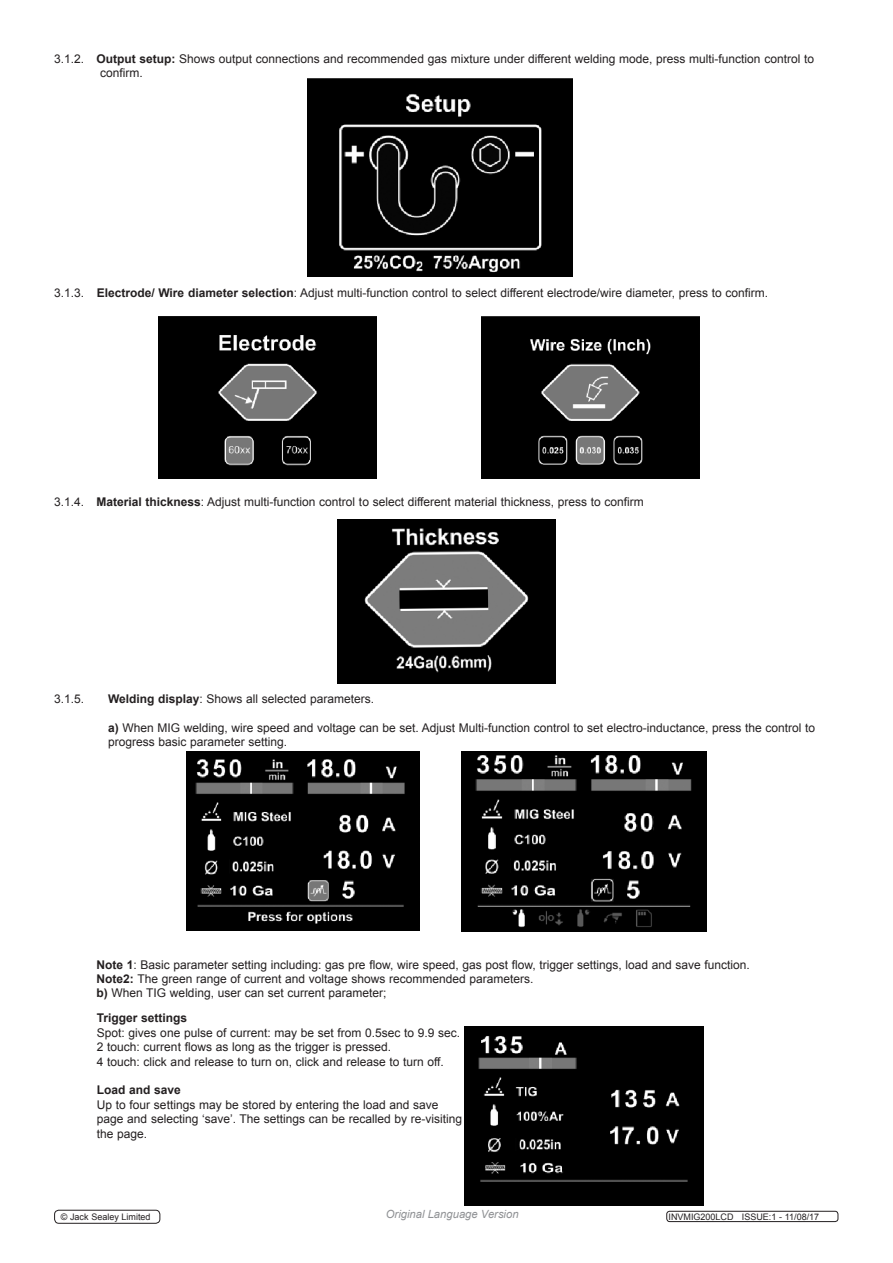
<style>
.page{position:relative;width:893px;height:1263px;background:#fff}
.page>*{position:absolute;margin:0;border:0;box-sizing:border-box;transform-origin:0 0}
.t1{font:12px/14.4px "Arial";color:#231f20}
.t2{font:700 12px "Arial";color:#231f20}
.t3{font:italic 11.25px "Arial";color:#8f9194}
.t4{font:9px "Arial";color:#231f20}
.s1{font-weight:700}
</style>
<div class="page">
<img style="left:307px;top:79px;width:265px;height:197px">
<img style="left:159px;top:316px;width:217px;height:163px">
<img style="left:481px;top:316px;width:218px;height:163px">
<img style="left:338px;top:520px;width:217px;height:163px">
<img style="left:462px;top:752px;width:245px;height:179px">
<img style="left:186px;top:752px;width:233px;height:178px">
<img style="left:465px;top:1026px;width:239px;height:180px">
<div style="left:666px;top:1211px;width:172px;height:11px;border:1px solid #231f20;border-radius:3px"></div>
<div style="left:54px;top:1210px;width:106px;height:14px;border:1px solid #231f20;border-radius:4px"></div>
<p class="t1" style="left:54px;top:51px;width:761px">3.1.2. <span class="s1">Output setup:</span> Shows output connections and recommended gas mixture under different welding mode, press multi-function control to</p>
<p class="t1" style="left:100px;top:66px;width:44px">confirm.</p>
<p class="t1" style="left:54px;top:286px;width:715px">3.1.3. <span class="s1">Electrode/ Wire diameter selection</span>: Adjust multi-function control to select different electrode/wire diameter, press to confirm.</p>
<p class="t1" style="left:54px;top:494px;width:591px">3.1.4. <span class="s1">Material thickness</span>: Adjust multi-function control to select different material thickness, press to confirm</p>
<p class="t1" style="left:54px;top:692px;width:32px">3.1.5.</p>
<p class="t1" style="left:108px;top:692px;width:268px"><span class="s1">Welding display</span>: Shows all selected parameters.</p>
<p class="t1" style="left:108px;top:721px;width:709px"><span class="s1">a)</span> When MIG welding, wire speed and voltage can be set. Adjust Multi-function control to set electro-inductance, press the control to progress basic parameter setting.</p>
<p class="t1" style="left:97px;top:957px;width:655px"><span class="s1">Note 1</span>: Basic parameter setting including: gas pre flow, wire speed, gas post flow, trigger settings, load and save function.</p>
<p class="t1" style="left:97px;top:972px;width:438px"><span class="s1">Note2:</span> The green range of current and voltage shows recommended parameters.</p>
<p class="t1" style="left:97px;top:986px;width:291px"><span class="s1">b)</span> When TIG welding, user can set current parameter;</p>
<p class="t2" style="left:97px;top:1010px;width:92px">Trigger settings</p>
<p class="t1" style="left:97px;top:1025px;width:365px">Spot: gives one pulse of current: may be set from 0.5sec to 9.9 sec.</p>
<p class="t1" style="left:97px;top:1040px;width:296px">2 touch: current flows as long as the trigger is pressed.</p>
<p class="t1" style="left:97px;top:1054px;width:348px">4 touch: click and release to turn on, click and release to turn off.</p>
<p class="t2" style="left:97px;top:1082px;width:86px">Load and save</p>
<p class="t1" style="left:97px;top:1097px;width:343px">Up to four settings may be stored by entering the load and save</p>
<p class="t1" style="left:97px;top:1112px;width:367px">page and selecting ‘save’. The settings can be recalled by re-visiting</p>
<p class="t1" style="left:97px;top:1126px;width:52px">the page.</p>
<p class="t4" style="left:61px;top:1211px;width:91px">© Jack Sealey Limited</p>
<p class="t3" style="left:386px;top:1207px;width:134px">Original Language Version</p>
<p class="t4" style="left:669px;top:1211px;width:152px">INVMIG200LCD ISSUE:1 - 11/08/17</p>
</div>
